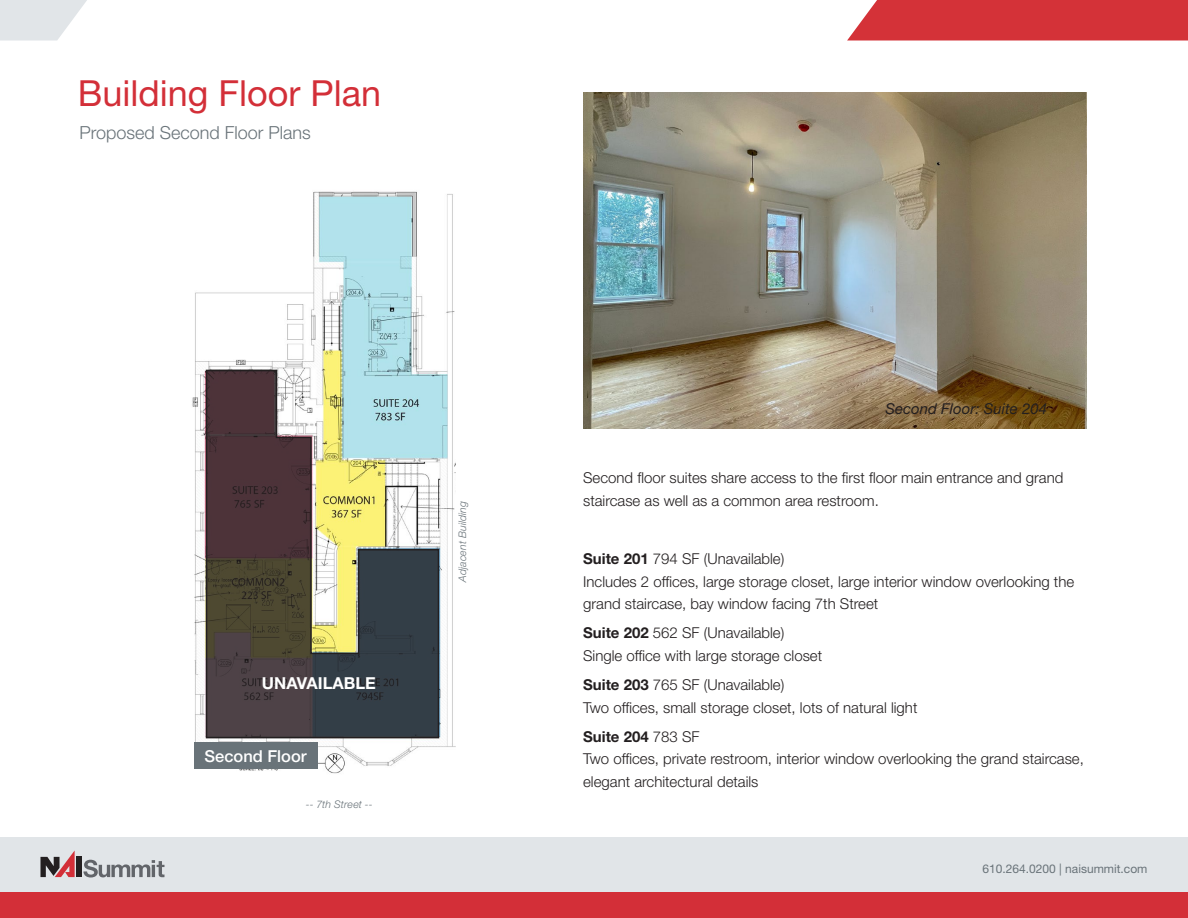
<style>
.page{position:relative;width:1188px;height:918px;background:#fff}
.page>*{position:absolute;margin:0;border:0;box-sizing:border-box;transform-origin:0 0}
.t1{font:36px "Helvetica Neue LT Std";color:#d32f38}
.t2{font:300 18px "Helvetica Neue LT Std";color:#697379}
.t3{font:500 16.5px "Helvetica Neue LT Std";color:#fff}
.t4{font:700 16.5px "Helvetica Neue LT Std";color:#fff}
.t5{font:300 15px/22.5px "Helvetica Neue LT Std";color:#231f20}
.t6{font:italic 15px "Helvetica Neue LT Std";color:#231f20}
.t7{font:12px "Helvetica Neue LT Std";color:#697379}
.t8{font:italic 300 10.5px "Helvetica Neue LT Std";letter-spacing:.015em;color:#697379}
.s1{font-weight:700}
</style>
<div class="page">
<div style="left:0;top:837px;width:1188px;height:81px;background:#e1e5e8"></div>
<div style="left:0;top:892px;width:1188px;height:26px;background:#d32f38"></div>
<div style="left:76px;top:857px;width:6px;height:20px;background:#231f20"></div>
<svg style="left:40px;top:850px;width:35px;height:27px"></svg>
<svg style="left:83px;top:860px;width:81px;height:18px"></svg>
<div style="left:847px;top:0;width:341px;height:40px;background:#d43238"></div>
<svg style="left:0;top:0;width:87px;height:40px"></svg>
<img style="left:192px;top:191px;width:264px;height:583px">
<div style="left:194px;top:742px;width:124px;height:28px;background:#697379"></div>
<img style="left:583px;top:93px;width:504px;height:335px">
<svg style="left:205px;top:369px;width:235px;height:370px"></svg>
<p class="t1" style="left:78px;top:71px;width:305px">Building Floor Plan</p>
<p class="t2" style="left:79px;top:122px;width:233px">Proposed Second Floor Plans</p>
<p class="t4" style="left:262px;top:672px;width:115px">UNAVAILABLE</p>
<p class="t3" style="left:205px;top:746px;width:104px">Second Floor</p>
<p class="t8" style="left:306px;top:798px;width:68px">-- 7th Street --</p>
<p class="t8" style="left:456px;top:582px;width:83px;rotate:-90deg">Adjacent Building</p>
<p class="t6" style="left:885px;top:400px;width:163px">Second Floor: Suite 204</p>
<p class="t5" style="left:583px;top:466px;width:482px">Second floor suites share access to the first floor main entrance and grand staircase as well as a common area restroom.</p>
<p class="t5" style="left:583px;top:547px;width:493px"><span class="s1">Suite 201</span> 794 SF (Unavailable)<br>Includes 2 offices, large storage closet, large interior window overlooking the grand staircase, bay window facing 7th Street</p>
<p class="t5" style="left:583px;top:622px;width:240px"><span class="s1">Suite 202</span> 562 SF (Unavailable)<br>Single office with large storage closet</p>
<p class="t5" style="left:583px;top:673px;width:336px"><span class="s1">Suite 203</span> 765 SF (Unavailable)<br>Two offices, small storage closet, lots of natural light</p>
<p class="t5" style="left:583px;top:725px;width:502px"><span class="s1">Suite 204</span> 783 SF<br>Two offices, private restroom, interior window overlooking the grand staircase, elegant architectural details</p>
<p class="t7" style="left:983px;top:861px;width:166px">610.264.0200 | naisummit.com</p>
</div>
